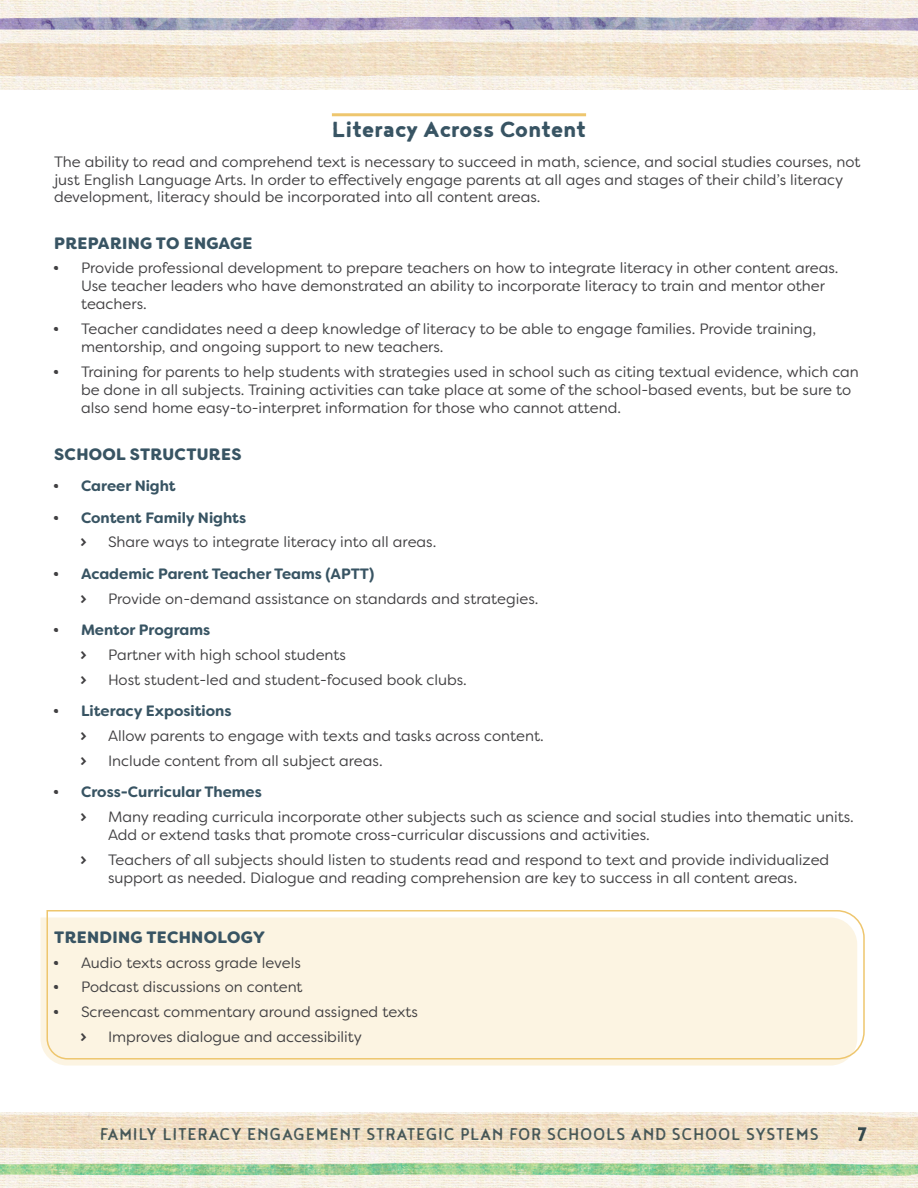
<style>
.page{position:relative;width:918px;height:1188px;background:#fff}
.page>*{position:absolute;margin:0;border:0;box-sizing:border-box;transform-origin:0 0}
.t1{font:27px "Noyh A Cafe";color:#385463}
.t2{font:24px "Noyh A Text 3";color:#385463}
.t3{font:21px "Noyh A Text 2";letter-spacing:.03em;color:#4c6572}
.t4{font:900 16.5px "Filson Soft";letter-spacing:.02em;color:#385463}
.t5{font:15px/18px "Filson Soft";color:#414042}
.t6{font:700 15px "Filson Soft";color:#385463}
.t7{font:15px "Le Osler Rough";color:#414042}
.s1{font-family:"Le Osler Rough"}
.s2{font-family:"Le Osler Rough";font-weight:400;color:#414042}
</style>
<div class="page">
<img style="left:0;top:1113px;width:918px;height:75px">
<img style="left:0;top:0;width:918px;height:89px">
<hr style="left:332px;top:113px;width:254px;height:3px;background:#eec66e">
<svg style="left:40px;top:918px;width:806px;height:148px;fill:#fcf4e2"></svg>
<svg style="left:46px;top:910px;width:819px;height:150px;background:#fbf3e0"></svg>
<h1 class="t1" style="left:332px;top:113px;width:256px">Literacy Across Content</h1>
<p class="t5" style="left:54px;top:153px;width:808px;line-height:17.2px">The ability to read and comprehend text is necessary to succeed in math, science, and social studies courses, not just English Language Arts. In order to effectively engage parents at all ages and stages of their child’s literacy development, literacy should be incorporated into all content areas.</p>
<p class="t4" style="left:54px;top:232px;width:200px">PREPARING TO ENGAGE</p>
<p class="t5" style="left:81px;top:259px;width:759px;text-indent:-27px"><span class="s1">•</span> Provide professional development to prepare teachers on how to integrate literacy in other content areas.<br>Use teacher leaders who have demonstrated an ability to incorporate literacy to train and mentor other teachers.</p>
<p class="t5" style="left:81px;top:320px;width:737px;text-indent:-27px"><span class="s1">•</span> Teacher candidates need a deep knowledge of literacy to be able to engage families. Provide training, mentorship, and ongoing support to new teachers.</p>
<p class="t5" style="left:81px;top:363px;width:779px;text-indent:-27px"><span class="s1">•</span> Training for parents to help students with strategies used in school such as citing textual evidence, which can be done in all subjects. Training activities can take place at some of the school-based events, but be sure to also send home easy-to-interpret information for those who cannot attend.</p>
<p class="t4" style="left:54px;top:443px;width:189px">SCHOOL STRUCTURES</p>
<p class="t6" style="left:54px;top:476px;width:123px"><span class="s2">•</span> Career Night</p>
<p class="t6" style="left:54px;top:508px;width:194px"><span class="s2">•</span> Content Family Nights</p>
<p class="t7" style="left:81px;top:533px;width:8px">›</p>
<p class="t5" style="left:108px;top:533px;width:330px">Share ways to integrate literacy into all areas.</p>
<p class="t6" style="left:54px;top:564px;width:322px"><span class="s2">•</span> Academic Parent Teacher Teams (APTT)</p>
<p class="t7" style="left:81px;top:590px;width:8px">›</p>
<p class="t5" style="left:108px;top:589px;width:432px">Provide on-demand assistance on standards and strategies.</p>
<p class="t6" style="left:54px;top:620px;width:158px"><span class="s2">•</span> Mentor Programs</p>
<p class="t7" style="left:81px;top:646px;width:8px">›</p>
<p class="t5" style="left:108px;top:646px;width:240px">Partner with high school students</p>
<p class="t7" style="left:81px;top:671px;width:8px">›</p>
<p class="t5" style="left:108px;top:670px;width:360px">Host student-led and student-focused book clubs.</p>
<p class="t6" style="left:54px;top:701px;width:179px"><span class="s2">•</span> Literacy Expositions</p>
<p class="t7" style="left:81px;top:727px;width:8px">›</p>
<p class="t5" style="left:108px;top:727px;width:437px">Allow parents to engage with texts and tasks across content.</p>
<p class="t7" style="left:81px;top:752px;width:8px">›</p>
<p class="t5" style="left:108px;top:751px;width:276px">Include content from all subject areas.</p>
<p class="t6" style="left:54px;top:782px;width:209px"><span class="s2">•</span> Cross-Curricular Themes</p>
<p class="t7" style="left:81px;top:808px;width:8px">›</p>
<p class="t5" style="left:108px;top:808px;width:747px">Many reading curricula incorporate other subjects such as science and social studies into thematic units.<br>Add or extend tasks that promote cross-curricular discussions and activities.</p>
<p class="t7" style="left:81px;top:851px;width:8px">›</p>
<p class="t5" style="left:108px;top:850px;width:723px">Teachers of all subjects should listen to students read and respond to text and provide individualized support as needed. Dialogue and reading comprehension are key to success in all content areas.</p>
<p class="t4" style="left:54px;top:927px;width:212px">TRENDING TECHNOLOGY</p>
<p class="t5" style="left:54px;top:953px;width:248px"><span class="s1">•</span> Audio texts across grade levels</p>
<p class="t5" style="left:54px;top:978px;width:250px"><span class="s1">•</span> Podcast discussions on content</p>
<p class="t5" style="left:54px;top:1003px;width:366px"><span class="s1">•</span> Screencast commentary around assigned texts</p>
<p class="t7" style="left:81px;top:1028px;width:8px">›</p>
<p class="t5" style="left:108px;top:1028px;width:255px">Improves dialogue and accessibility</p>
<h3 class="t3" style="left:99px;top:1122px;width:721px">FAMILY LITERACY ENGAGEMENT STRATEGIC PLAN FOR SCHOOLS AND SCHOOL SYSTEMS</h3>
<h2 class="t2" style="left:858px;top:1120px;width:11px">7</h2>
</div>
